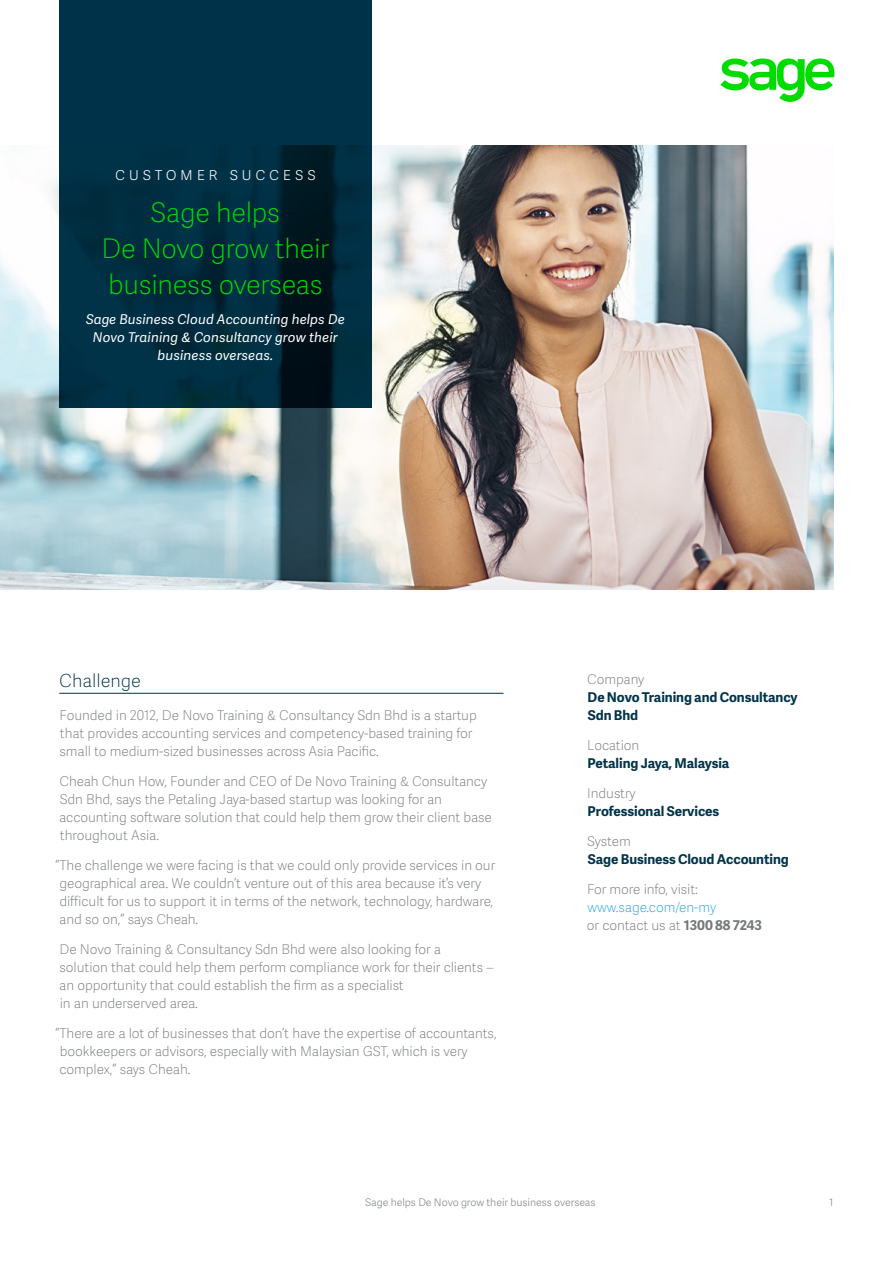
<style>
.page{position:relative;width:893px;height:1263px;background:#fff}
.page>*{position:absolute;margin:0;border:0;box-sizing:border-box;transform-origin:0 0}
.t1{font:27px/36px "Adelle Sans SAGE Th";letter-spacing:-.01em;color:#00dc00;text-align:center}
.t2{font:18px "Adelle Sans SAGE Th";letter-spacing:.2em;color:#fff}
.t3{font:18px "Adelle Sans SAGE Th";color:#003349}
.t4{font:13.5px/18px "Adelle Sans SAGE Th";letter-spacing:-.005em;color:#75787b}
.t5{font:700 13.5px/18px "Adelle Sans SAGE";letter-spacing:-.005em;color:#003349}
.t6{font:italic 13.5px/18px "Adelle Sans SAGE";letter-spacing:.01em;color:#fff;text-align:center}
.t7{font:13.5px/18px "Adelle Sans SAGE Th";letter-spacing:-.005em;color:#28a3da}
.t8{font:10.5px "Adelle Sans SAGE Lt";letter-spacing:-.005em;color:#888b8d}
.s1{color:#75787b}
.s2{font-family:"Adelle Sans SAGE";font-weight:700;color:#75787b}
</style>
<div class="page">
<svg style="left:720px;top:58px;width:115px;height:44px"></svg>
<img style="left:0;top:146px;width:833px;height:444px">
<svg style="left:59px;top:0;width:312px;height:407px;background:#002d40"></svg>
<hr style="left:59px;top:693px;width:444px;height:1px;background:#003349">
<h2 class="t2" style="left:115px;top:161px;width:202px">customer success</h2>
<h1 class="t1" style="left:101px;top:194px;width:229px">Sage helps<br>De Novo grow their business overseas</h1>
<p class="t6" style="left:86px;top:310px;width:260px">Sage Business Cloud Accounting helps De<br>Novo Training &amp; Consultancy grow their business overseas.</p>
<h2 class="t3" style="left:59px;top:668px;width:83px">Challenge</h2>
<p class="t4" style="left:60px;top:706px;width:419px">Founded in 2012, De Novo Training &amp; Consultancy Sdn Bhd is a startup that provides accounting services and competency-based training for small to medium-sized businesses across Asia Pacific.</p>
<p class="t4" style="left:59px;top:772px;width:434px">Cheah Chun How, Founder and CEO of De Novo Training &amp; Consultancy Sdn Bhd, says the Petaling Jaya-based startup was looking for an accounting software solution that could help them grow their client base throughout Asia.</p>
<p class="t4" style="left:59px;top:856px;width:437px;text-indent:-4px">“The challenge we were facing is that we could only provide services in our geographical area. We couldn’t venture out of this area because it’s very difficult for us to support it in terms of the network, technology, hardware, and so on,” says Cheah.</p>
<p class="t4" style="left:59px;top:940px;width:435px">De Novo Training &amp; Consultancy Sdn Bhd were also looking for a<br>solution that could help them perform compliance work for their clients – an opportunity that could establish the firm as a specialist<br>in an underserved area.</p>
<p class="t4" style="left:59px;top:1024px;width:439px;text-indent:-4px">“There are a lot of businesses that don’t have the expertise of accountants, bookkeepers or advisors, especially with Malaysian GST, which is very complex,” says Cheah.</p>
<p class="t4" style="left:587px;top:670px;width:59px">Company</p>
<p class="t5" style="left:587px;top:688px;width:211px">De Novo Training and Consultancy<br>Sdn Bhd</p>
<p class="t4" style="left:587px;top:736px;width:54px">Location</p>
<p class="t5" style="left:587px;top:754px;width:143px">Petaling Jaya, Malaysia</p>
<p class="t4" style="left:587px;top:784px;width:50px">Industry</p>
<p class="t5" style="left:587px;top:802px;width:133px">Professional Services</p>
<p class="t4" style="left:587px;top:832px;width:45px">System</p>
<p class="t5" style="left:588px;top:850px;width:202px">Sage Business Cloud Accounting</p>
<p class="t4" style="left:587px;top:880px;width:112px">For more info, visit:</p>
<p class="t7" style="left:587px;top:898px;width:176px">www.sage.com/en-my<br><span class="s1">or contact us at</span> <span class="s2">1300 88 7243</span></p>
<p class="t8" style="left:365px;top:1195px;width:232px">Sage helps De Novo grow their business overseas</p>
<p class="t8" style="left:829px;top:1195px;width:6px">1</p>
</div>
